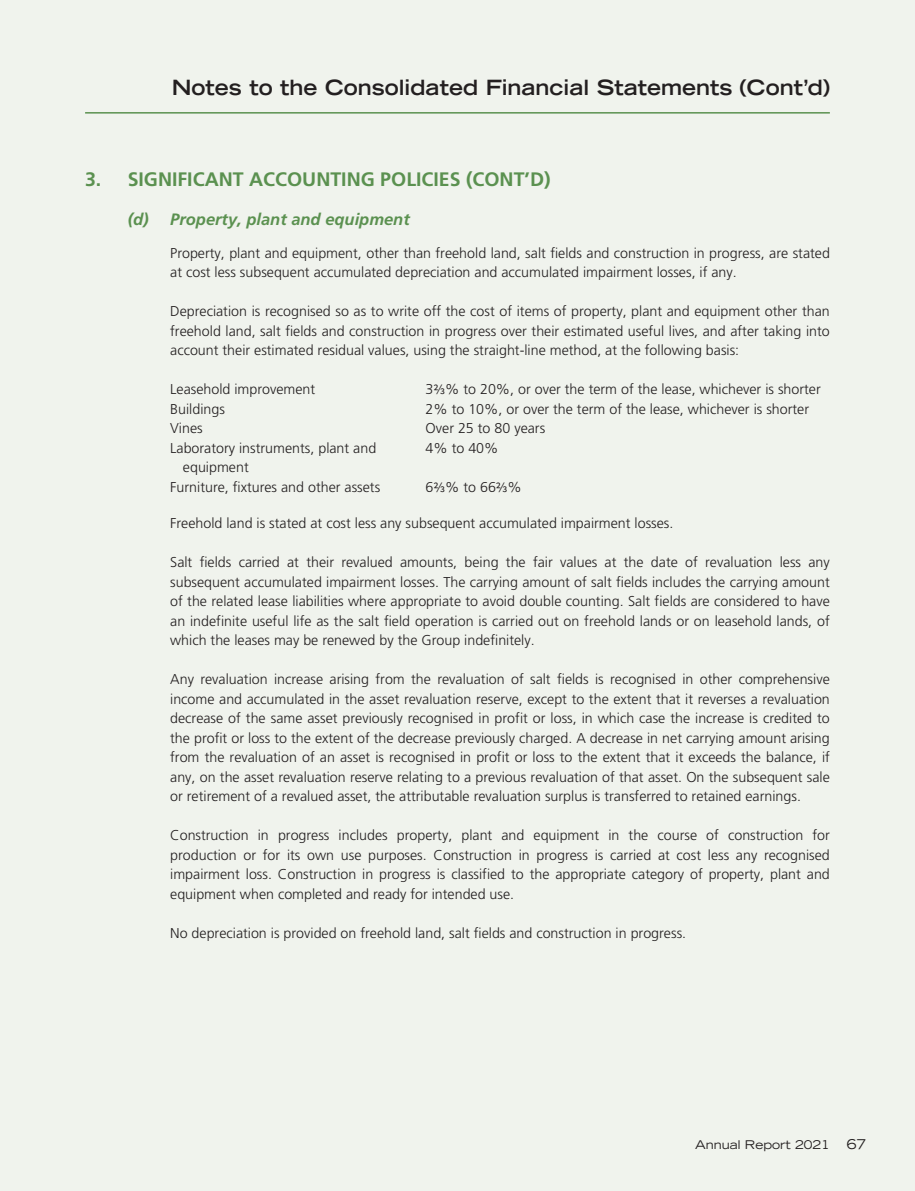
<style>
.page{position:relative;width:915px;height:1191px;background:#fff}
.page>*{position:absolute;margin:0;border:0;box-sizing:border-box;transform-origin:0 0}
.t1{font:700 expanded 21px "Trade Gothic LT Std";color:#231f20}
.t2{font:700 19.5px "Frutiger LT Std";color:#5b9150}
.t3{font:italic 700 16.5px "Frutiger LT Std";color:#5b9150}
.t4{font:300 14.25px/19.5px "Frutiger LT Std";color:#231f20;text-align:justify}
.t5{font:expanded 13.5px "Trade Gothic LT Std";color:#231f20}
.t6{font:expanded 12px "Trade Gothic LT Std";color:#231f20}
.s1{font-family:"Source Sans Pro";font-weight:400}
</style>
<div class="page">
<div style="left:0;top:0;width:914px;height:1191px;background:#f0f3ed"></div>
<hr style="left:85px;top:112px;width:744px;height:2px;background:#5b9150">
<h1 class="t1" style="left:172px;top:74px;width:659px">Notes to the Consolidated Financial Statements (Cont’d)</h1>
<h2 class="t2" style="left:85px;top:168px;width:467px">3. SIGNIFICANT ACCOUNTING POLICIES (CONT’D)</h2>
<p class="t3" style="left:128px;top:210px;width:283px">(d) Property, plant and equipment</p>
<p class="t4" style="left:170px;top:243px;width:661px">Property, plant and equipment, other than freehold land, salt fields and construction in progress, are stated at cost less subsequent accumulated depreciation and accumulated impairment losses, if any.</p>
<p class="t4" style="left:170px;top:302px;width:661px">Depreciation is recognised so as to write off the cost of items of property, plant and equipment other than freehold land, salt fields and construction in progress over their estimated useful lives, and after taking into account their estimated residual values, using the straight-line method, at the following basis:</p>
<p class="t4" style="left:170px;top:380px;width:146px">Leasehold improvement</p>
<p class="t4" style="left:425px;top:380px;width:396px">3<span class="s1">⅔</span>% to 20%, or over the term of the lease, whichever is shorter</p>
<p class="t4" style="left:170px;top:399px;width:56px">Buildings</p>
<p class="t4" style="left:425px;top:399px;width:385px">2% to 10%, or over the term of the lease, whichever is shorter</p>
<p class="t4" style="left:170px;top:419px;width:34px">Vines</p>
<p class="t4" style="left:425px;top:419px;width:121px">Over 25 to 80 years</p>
<p class="t4" style="left:183px;top:438px;width:195px;text-indent:-13px">Laboratory instruments, plant and equipment</p>
<p class="t4" style="left:425px;top:438px;width:74px">4% to 40%</p>
<p class="t4" style="left:170px;top:477px;width:211px">Furniture, fixtures and other assets</p>
<p class="t4" style="left:425px;top:477px;width:98px">6<span class="s1">⅔</span>% to 66<span class="s1">⅔</span>%</p>
<p class="t4" style="left:170px;top:514px;width:504px">Freehold land is stated at cost less any subsequent accumulated impairment losses.</p>
<p class="t4" style="left:170px;top:553px;width:661px">Salt fields carried at their revalued amounts, being the fair values at the date of revaluation less any subsequent accumulated impairment losses. The carrying amount of salt fields includes the carrying amount of the related lease liabilities where appropriate to avoid double counting. Salt fields are considered to have an indefinite useful life as the salt field operation is carried out on freehold lands or on leasehold lands, of which the leases may be renewed by the Group indefinitely.</p>
<p class="t4" style="left:170px;top:670px;width:661px">Any revaluation increase arising from the revaluation of salt fields is recognised in other comprehensive income and accumulated in the asset revaluation reserve, except to the extent that it reverses a revaluation decrease of the same asset previously recognised in profit or loss, in which case the increase is credited to the profit or loss to the extent of the decrease previously charged. A decrease in net carrying amount arising from the revaluation of an asset is recognised in profit or loss to the extent that it exceeds the balance, if any, on the asset revaluation reserve relating to a previous revaluation of that asset. On the subsequent sale or retirement of a revalued asset, the attributable revaluation surplus is transferred to retained earnings.</p>
<p class="t4" style="left:170px;top:826px;width:661px">Construction in progress includes property, plant and equipment in the course of construction for production or for its own use purposes. Construction in progress is carried at cost less any recognised impairment loss. Construction in progress is classified to the appropriate category of property, plant and equipment when completed and ready for intended use.</p>
<p class="t4" style="left:170px;top:923px;width:517px">No depreciation is provided on freehold land, salt fields and construction in progress.</p>
<p class="t6" style="left:694px;top:1136px;width:136px">Annual Report 2021</p>
<p class="t5" style="left:846px;top:1135px;width:21px">67</p>
</div>
